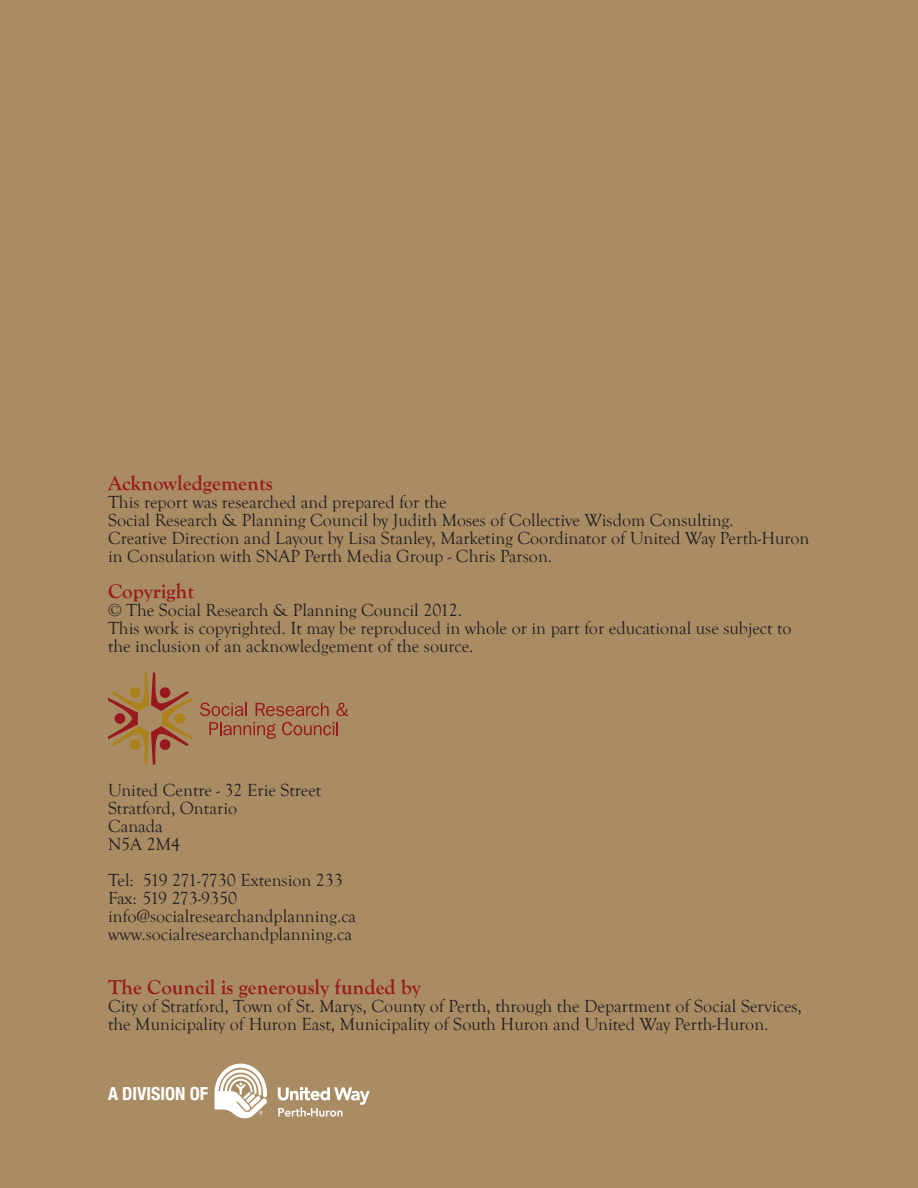
<style>
.page{position:relative;width:918px;height:1188px;background:#aa8c64}
.page>*{position:absolute;margin:0;border:0;box-sizing:border-box;transform-origin:0 0}
.t1{font:700 21px "Goudy Old Style T";color:#981a1e}
.t2{font:18px/18px "Goudy Old Style T";color:#231f20}
.t3{font:700 condensed 18px "Helvetica Neue";color:#fff}
</style>
<div class="page">
<svg style="left:200px;top:703px;width:47px;height:13px"></svg>
<svg style="left:256px;top:703px;width:73px;height:13px"></svg>
<svg style="left:336px;top:703px;width:12px;height:13px"></svg>
<svg style="left:209px;top:722px;width:67px;height:17px"></svg>
<svg style="left:282px;top:722px;width:56px;height:13px"></svg>
<svg style="left:108px;top:672px;width:84px;height:93px"></svg>
<svg style="left:215px;top:1064px;width:52px;height:55px"></svg>
<svg style="left:278px;top:1087px;width:92px;height:30px"></svg>
<p class="t1" style="left:108px;top:471px;width:166px">Acknowledgements</p>
<p class="t2" style="left:108px;top:493px;width:703px">This report was researched and prepared for the<br>Social Research &amp; Planning Council by Judith Moses of Collective Wisdom Consulting.<br>Creative Direction and Layout by Lisa Stanley, Marketing Coordinator of United Way Perth-Huron</p>
<p class="t2" style="left:108px;top:547px;width:446px">in Consulation with SNAP Perth Media Group - Chris Parson.</p>
<p class="t1" style="left:108px;top:579px;width:88px">Copyright</p>
<p class="t2" style="left:108px;top:601px;width:356px">© The Social Research &amp; Planning Council 2012.</p>
<p class="t2" style="left:108px;top:619px;width:685px">This work is copyrighted. It may be reproduced in whole or in part for educational use subject to the inclusion of an acknowledgement of the source.</p>
<p class="t2" style="left:108px;top:781px;width:215px">United Centre - 32 Erie Street</p>
<p class="t2" style="left:108px;top:799px;width:131px">Stratford, Ontario</p>
<p class="t2" style="left:108px;top:817px;width:56px">Canada</p>
<p class="t2" style="left:108px;top:835px;width:74px">N5A 2M4</p>
<p class="t2" style="left:108px;top:871px;width:236px">Tel: 519 271-7730 Extension 233</p>
<p class="t2" style="left:108px;top:889px;width:131px">Fax: 519 273-9350</p>
<p class="t2" style="left:108px;top:907px;width:250px">info@socialresearchandplanning.ca</p>
<p class="t2" style="left:108px;top:925px;width:245px">www.socialresearchandplanning.ca</p>
<p class="t1" style="left:108px;top:975px;width:314px">The Council is generously funded by</p>
<p class="t2" style="left:108px;top:997px;width:696px">City of Stratford, Town of St. Marys, County of Perth, through the Department of Social Services, the Municipality of Huron East, Municipality of South Huron and United Way Perth-Huron.</p>
<p class="t3" style="left:108px;top:1079px;width:102px">A DIVISION OF</p>
</div>
